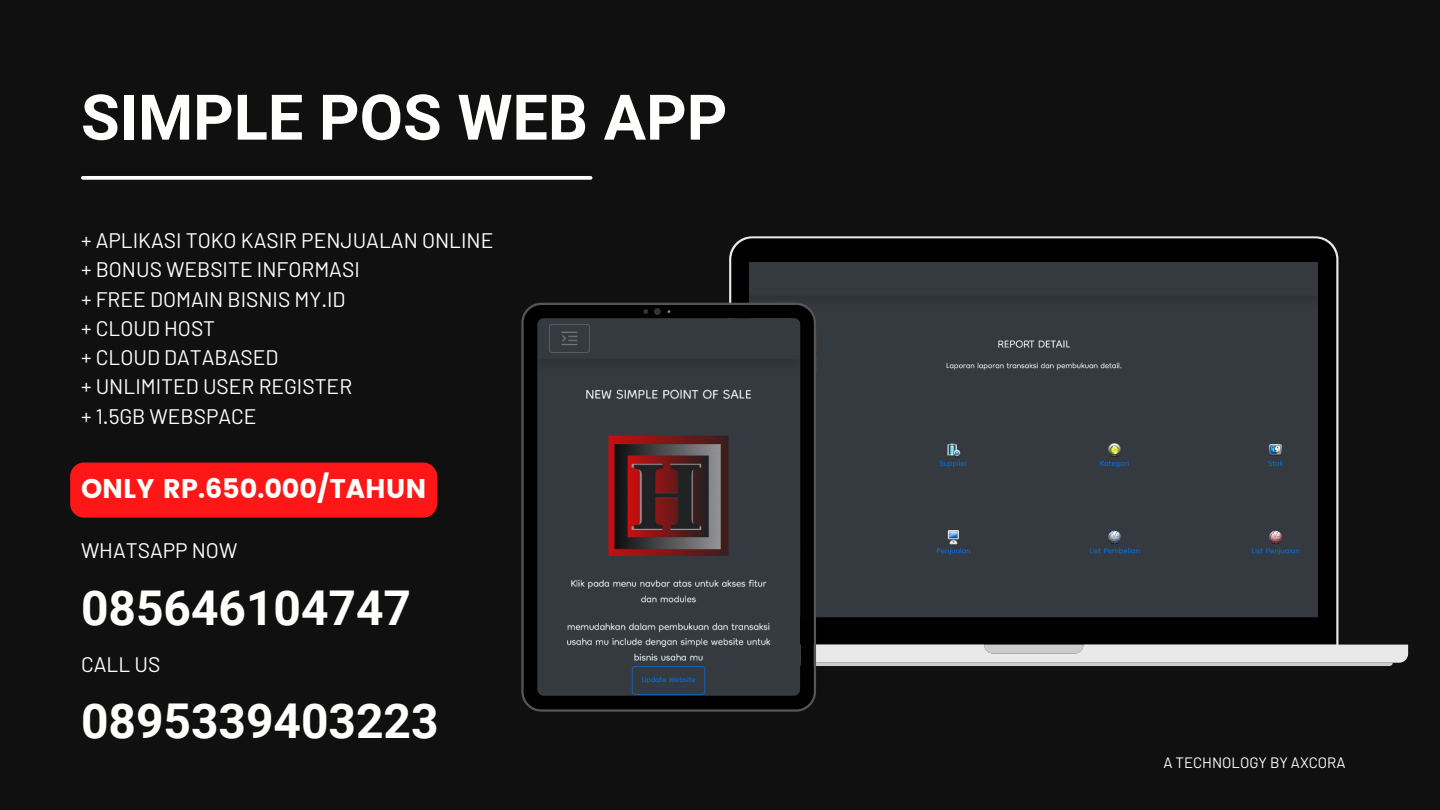
<style>
.page{position:relative;width:1440px;height:810px;background:#101010}
.page>*{position:absolute;margin:0;border:0;box-sizing:border-box;transform-origin:0 0}
.t1{font:700 63px "Roboto";color:#fefffd}
.t2{font:700 48px "Roboto";color:#fefffd}
.t3{font:27px "Poppins";color:#fefffd}
.t4{font:21px "Barlow";color:#fefffd}
.t5{font:15px "Barlow";color:#fefffd}
</style>
<div class="page">
<svg style="left:659px;top:236px;width:749px;height:427px"></svg>
<svg style="left:984px;top:645px;width:99px;height:9px"></svg>
<hr style="left:816px;top:663px;width:577px;height:3px;background:#ccc">
<div style="left:750px;top:262px;width:567px;height:355px;background:#343a40"></div>
<svg style="left:521px;top:303px;width:295px;height:409px;fill:#010101"></svg>
<img style="left:537px;top:318px;width:263px;height:378px;border-radius:6px">
<svg style="left:643px;top:309px;width:5px;height:5px"></svg>
<svg style="left:654px;top:308px;width:7px;height:7px"></svg>
<svg style="left:667px;top:310px;width:4px;height:3px"></svg>
<svg style="left:816px;top:335px;width:1px;height:38px"></svg>
<svg style="left:775px;top:302px;width:20px;height:1px"></svg>
<svg style="left:83px;top:176px;width:508px;height:4px;background:#efefef"></svg>
<div style="left:70px;top:463px;width:367px;height:55px;background:#ff1616"></div>
<p class="t1" style="left:81px;top:81px;width:648px">SIMPLE POS WEB APP</p>
<p class="t4" style="left:81px;top:227px;width:414px">+ APLIKASI TOKO KASIR PENJUALAN ONLINE</p>
<p class="t4" style="left:81px;top:256px;width:280px">+ BONUS WEBSITE INFORMASI</p>
<p class="t4" style="left:81px;top:286px;width:266px">+ FREE DOMAIN BISNIS MY.ID</p>
<p class="t4" style="left:81px;top:315px;width:136px">+ CLOUD HOST</p>
<p class="t4" style="left:81px;top:344px;width:199px">+ CLOUD DATABASED</p>
<p class="t4" style="left:81px;top:373px;width:273px">+ UNLIMITED USER REGISTER</p>
<p class="t4" style="left:81px;top:403px;width:177px">+ 1.5GB WEBSPACE</p>
<p class="t3" style="left:81px;top:473px;width:347px">ONLY RP.650.000/TAHUN</p>
<p class="t4" style="left:81px;top:537px;width:158px">WHATSAPP NOW</p>
<p class="t2" style="left:81px;top:580px;width:332px">085646104747</p>
<p class="t4" style="left:81px;top:651px;width:81px">CALL US</p>
<p class="t2" style="left:81px;top:694px;width:359px">0895339403223</p>
<p class="t5" style="left:1164px;top:753px;width:184px">A TECHNOLOGY BY AXCORA</p>
</div>
